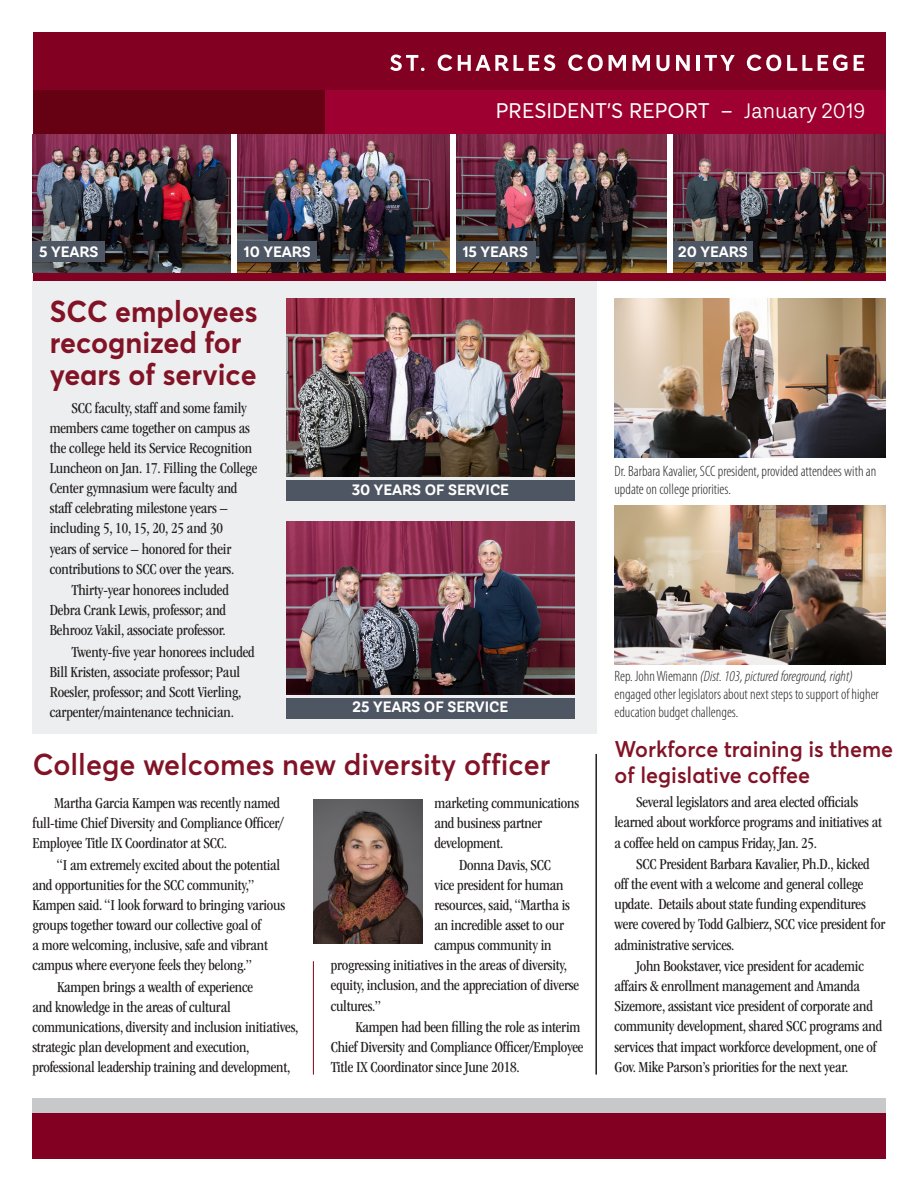
<style>
.page{position:relative;width:918px;height:1188px;background:#fff}
.page>*{position:absolute;margin:0;border:0;box-sizing:border-box;transform-origin:0 0}
.t1{font:700 30px/31.5px "Averta";color:#821326;scale:.95 1}
.t2{font:600 30px "Averta";color:#821326;scale:.95 1}
.t3{font:600 22.5px/25.5px "Averta";color:#821326;scale:.95 1}
.t4{font:20.85px "Averta";color:#fff}
.t5{font:condensed 15.75px/20.1px "ITC Garamond Std";letter-spacing:-.015em;color:#231f20}
.t6{font:300 condensed 15px/18px "Myriad Pro";color:#231f20}
.t7{font:700 15px "TT Hazelnuts";color:#fff}
.s1{font-family:"TT Hazelnuts"}
.s2{font-style:italic}
</style>
<div class="page">
<div style="left:33px;top:277px;width:564px;height:457px;background:#edeeef"></div>
<div style="left:33px;top:273px;width:853px;height:7px;background:#820123"></div>
<img style="left:33px;top:134px;width:198px;height:139px">
<img style="left:237px;top:134px;width:212px;height:139px">
<img style="left:673px;top:134px;width:213px;height:139px">
<img style="left:456px;top:134px;width:211px;height:139px">
<hr style="left:595px;top:754px;width:2px;height:321px;background:#231f20">
<img style="left:313px;top:799px;width:109px;height:145px">
<div style="left:33px;top:88px;width:853px;height:46px;background:#660013"></div>
<div style="left:325px;top:90px;width:561px;height:44px;background:#9e0131"></div>
<div style="left:33px;top:32px;width:853px;height:58px;background:#820123"></div>
<svg style="left:390px;top:55px;width:35px;height:16px"></svg>
<svg style="left:438px;top:55px;width:14px;height:16px"></svg>
<svg style="left:458px;top:55px;width:97px;height:16px"></svg>
<svg style="left:568px;top:55px;width:35px;height:16px"></svg>
<svg style="left:609px;top:55px;width:17px;height:16px"></svg>
<svg style="left:633px;top:55px;width:17px;height:16px"></svg>
<svg style="left:656px;top:55px;width:14px;height:16px"></svg>
<svg style="left:676px;top:55px;width:14px;height:16px"></svg>
<hr style="left:696px;top:55px;width:3px;height:16px;background:#fff">
<svg style="left:705px;top:55px;width:30px;height:16px"></svg>
<svg style="left:747px;top:55px;width:34px;height:16px"></svg>
<svg style="left:787px;top:55px;width:25px;height:16px"></svg>
<svg style="left:818px;top:55px;width:30px;height:16px"></svg>
<svg style="left:854px;top:55px;width:10px;height:16px"></svg>
<div style="left:32px;top:1099px;width:854px;height:14px;background:#c7c8ca"></div>
<div style="left:32px;top:1113px;width:854px;height:46px;background:#820123"></div>
<img style="left:286px;top:522px;width:289px;height:173px">
<img style="left:286px;top:298px;width:289px;height:178px">
<img style="left:615px;top:298px;width:271px;height:159px">
<img style="left:615px;top:505px;width:271px;height:159px">
<div style="left:286px;top:480px;width:289px;height:21px;background:#4f5663"></div>
<div style="left:33px;top:241px;width:72px;height:21px;background:#4f5663"></div>
<div style="left:237px;top:241px;width:79px;height:21px;background:#4f5663"></div>
<div style="left:456px;top:241px;width:79px;height:21px;background:#4f5663"></div>
<div style="left:673px;top:241px;width:79px;height:21px;background:#4f5663"></div>
<div style="left:286px;top:698px;width:289px;height:21px;background:#4f5663"></div>
<hr style="left:313px;top:961px;width:1px;height:114px;background:#820123">
<p class="t4" style="left:496px;top:96px;width:371px">PRESIDENT’S REPORT – <span class="s1">January 2019</span></p>
<p class="t7" style="left:39px;top:242px;width:61px">5 YEARS</p>
<p class="t7" style="left:244px;top:242px;width:68px">10 YEARS</p>
<p class="t7" style="left:463px;top:242px;width:67px">15 YEARS</p>
<p class="t7" style="left:678px;top:242px;width:71px">20 YEARS</p>
<p class="t1" style="left:50px;top:295px;width:220px">SCC employees recognized for years of service</p>
<p class="t5" style="left:50px;top:398px;width:209px;text-indent:22px">SCC faculty, staff and some family members came together on campus as the college held its Service Recognition Luncheon on Jan. 17. Filling the College Center gymnasium were faculty and staff celebrating milestone years – including 5, 10, 15, 20, 25 and 30<br>years of service – honored for their contributions to SCC over the years.</p>
<p class="t5" style="left:50px;top:580px;width:181px;text-indent:22px">Thirty-year honorees included<br>Debra Crank Lewis, professor; and<br>Behrooz Vakil, associate professor.</p>
<p class="t5" style="left:50px;top:642px;width:206px;text-indent:22px">Twenty-five year honorees included Bill Kristen, associate professor; Paul Roesler, professor; and Scott Vierling, carpenter/maintenance technician.</p>
<p class="t7" style="left:352px;top:480px;width:159px">30 YEARS OF SERVICE</p>
<p class="t7" style="left:353px;top:697px;width:157px">25 YEARS OF SERVICE</p>
<p class="t6" style="left:615px;top:462px;width:263px">Dr. Barbara Kavalier, SCC president, provided attendees with an update on college priorities.</p>
<p class="t6" style="left:615px;top:667px;width:266px">Rep. John Wiemann <span class="s2">(Dist. 103, pictured foreground, right) </span>engaged other legislators about next steps to support of higher education budget challenges.</p>
<p class="t2" style="left:33px;top:743px;width:546px">College welcomes new diversity officer</p>
<p class="t3" style="left:615px;top:736px;width:295px">Workforce training is theme of legislative coffee</p>
<p class="t5" style="left:32px;top:793px;width:253px;text-indent:22px">Martha Garcia Kampen was recently named full-time Chief Diversity and Compliance Officer/<br>Employee Title IX Coordinator at SCC.</p>
<p class="t5" style="left:32px;top:855px;width:254px;text-indent:24px">“I am extremely excited about the potential and opportunities for the SCC community,” Kampen said. “I look forward to bringing various groups together toward our collective goal of<br>a more welcoming, inclusive, safe and vibrant campus where everyone feels they belong.”</p>
<p class="t5" style="left:32px;top:977px;width:268px;text-indent:25px">Kampen brings a wealth of experience<br>and knowledge in the areas of cultural communications, diversity and inclusion initiatives, strategic plan development and execution, professional leadership training and development,</p>
<p class="t5" style="left:615px;top:792px;width:269px;text-indent:22px">Several legislators and area elected officials learned about workforce programs and initiatives at a coffee held on campus Friday, Jan. 25.</p>
<p class="t5" style="left:615px;top:854px;width:272px;text-indent:22px">SCC President Barbara Kavalier, Ph.D., kicked off the event with a welcome and general college update. Details about state funding expenditures were covered by Todd Galbierz, SCC vice president for administrative services.</p>
<p class="t5" style="left:615px;top:956px;width:269px;text-indent:22px">John Bookstaver, vice president for academic affairs &amp; enrollment management and Amanda Sizemore, assistant vice president of corporate and community development, shared SCC programs and services that impact workforce development, one of Gov. Mike Parson’s priorities for the next year.</p>
<p class="t5" style="left:434px;top:793px;width:146px">marketing communications and business partner development.</p>
<p class="t5" style="left:459px;top:855px;width:93px">Donna Davis, SCC</p>
<p class="t5" style="left:434px;top:875px;width:131px">vice president for human</p>
<p class="t5" style="left:434px;top:895px;width:137px">resources, said, “Martha is</p>
<p class="t5" style="left:434px;top:915px;width:131px">an incredible asset to our</p>
<p class="t5" style="left:434px;top:935px;width:119px">campus community in</p>
<p class="t5" style="left:331px;top:955px;width:238px">progressing initiatives in the areas of diversity,</p>
<p class="t5" style="left:331px;top:976px;width:250px">equity, inclusion, and the appreciation of diverse</p>
<p class="t5" style="left:331px;top:996px;width:52px">cultures.”</p>
<p class="t5" style="left:331px;top:1017px;width:254px;text-indent:25px">Kampen had been filling the role as interim<br>Chief Diversity and Compliance Officer/Employee<br>Title IX Coordinator since June 2018.</p>
</div>
